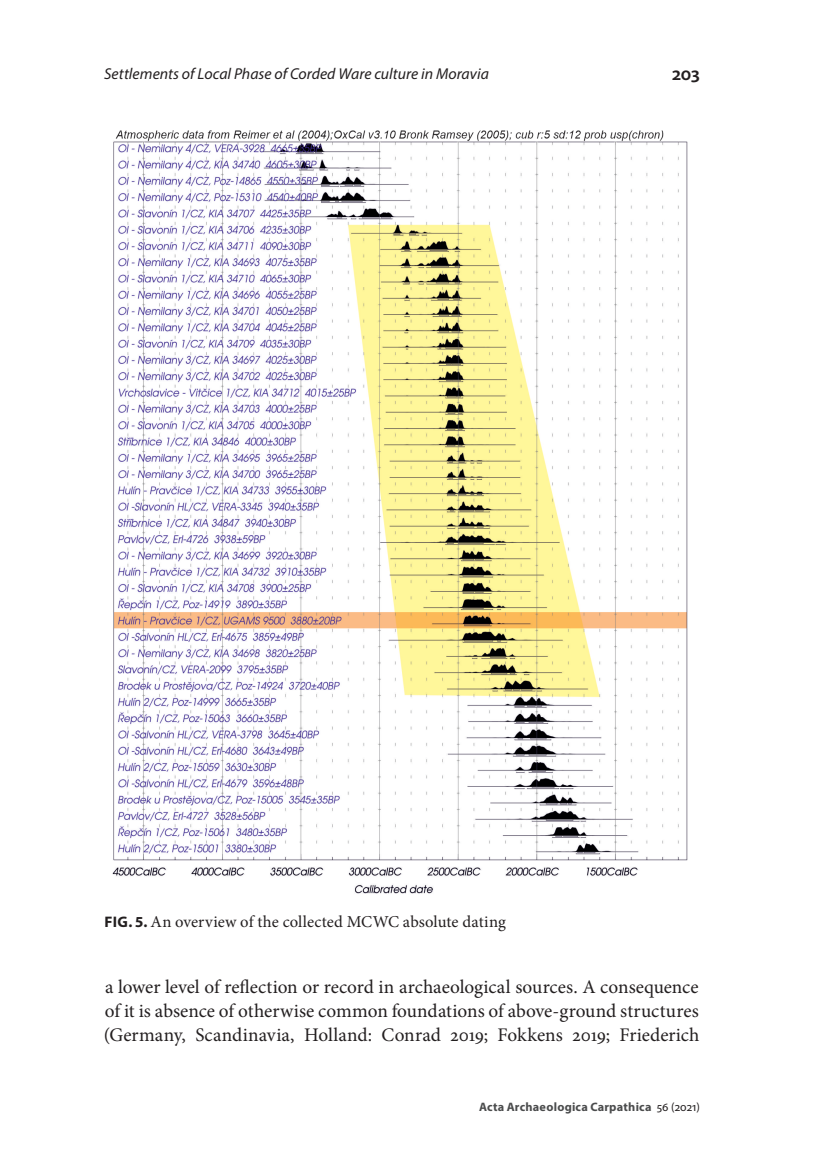
<style>
.page{position:relative;width:819px;height:1166px;background:#fff}
.page>*{position:absolute;margin:0;border:0;box-sizing:border-box;transform-origin:0 0}
.t1{font:19.25px/24.3px "Minion Pro";color:#231f20;text-align:justify}
.t2{font:600 19.25px "Myriad Pro";color:#231f20}
.t3{font:16.62px "Minion Pro";letter-spacing:.005em;color:#231f20}
.t4{font:italic 15.75px "Myriad Pro";letter-spacing:.005em;color:#231f20}
.t5{font:700 12.25px "Myriad Pro";letter-spacing:.02em;color:#4b4c4d}
.s1{font-family:"Myriad Pro";font-weight:700;font-size:15.4px}
.s2{font-weight:400;color:#231f20}
</style>
<div class="page">
<img style="left:112px;top:130px;width:576px;height:764px">
<p class="t4" style="left:104px;top:64px;width:386px">Settlements of Local Phase of Corded Ware culture in Moravia</p>
<p class="t2" style="left:672px;top:61px;width:29px">203</p>
<p class="t3" style="left:104px;top:910px;width:403px"><span class="s1">FIG. 5.</span> An overview of the collected MCWC absolute dating</p>
<p class="t1" style="left:104px;top:974px;width:597px">a lower level of reflection or record in archaeological sources. A consequence of it is absence of otherwise common foundations of above-ground structures (Germany, Scandinavia, Holland: Conrad 2019; Fokkens 2019; Friederich</p>
<p class="t5" style="left:479px;top:1098px;width:222px">Acta Archaeologica Carpathica <span class="s2">56 (2021)</span></p>
</div>
